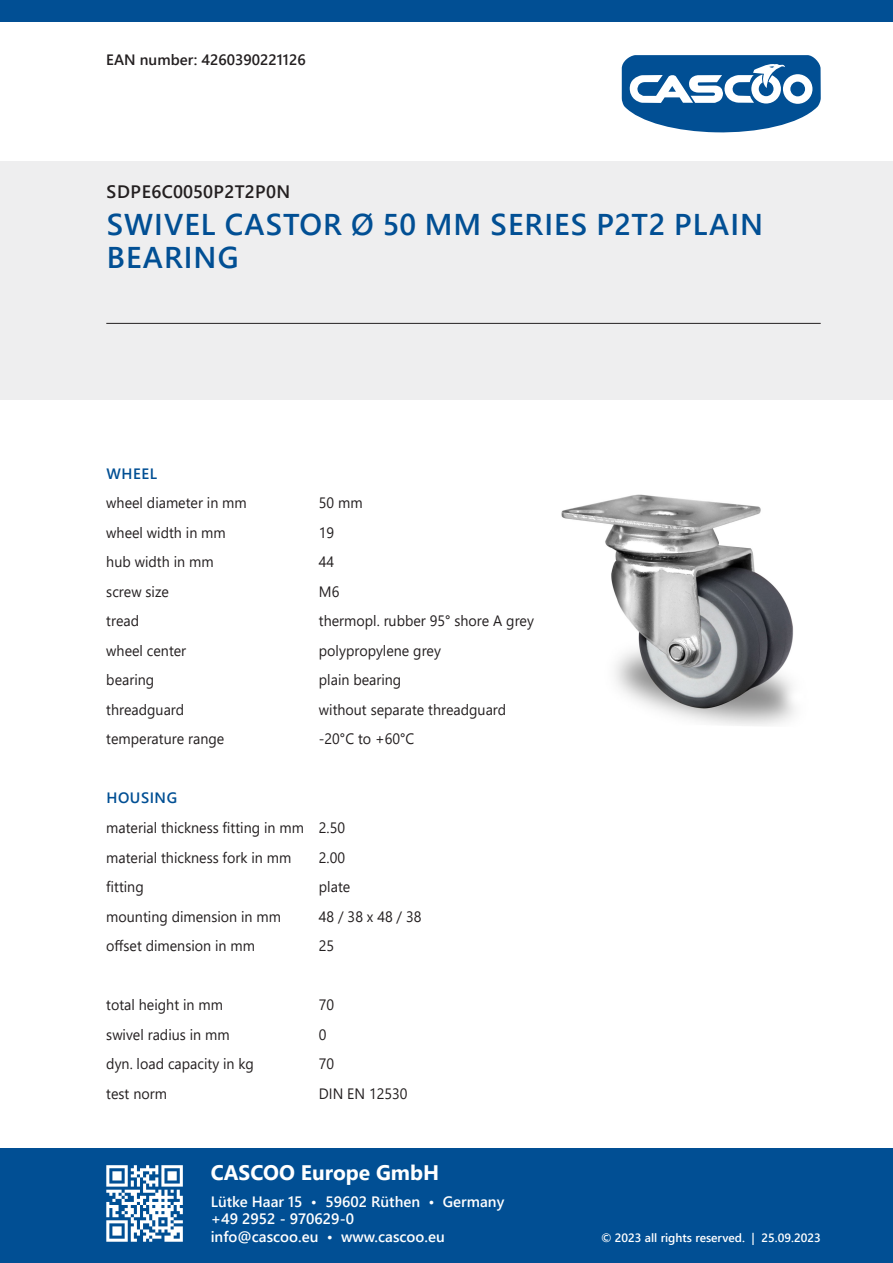
<style>
.page{position:relative;width:893px;height:1263px;background:#fff}
.page>*{position:absolute;margin:0;border:0;box-sizing:border-box;transform-origin:0 0}
.t1{font:600 30px/33px "Segoe UI";letter-spacing:.035em;color:#014f94}
.t2{font:700 21px "Segoe UI";color:#fff}
.t3{font:600 18px "Segoe UI";letter-spacing:.02em;color:#231f20}
.t4{font:15px "Segoe UI";color:#231f20;scale:.95 1}
.t5{font:600 15px/17.5px "Segoe UI";color:#fff}
.t6{font:600 15px "Segoe UI";color:#231f20}
.t7{font:600 15px "Segoe UI";letter-spacing:.035em;color:#014f94}
.t8{font:600 12px "Segoe UI";color:#fff}
</style>
<div class="page">
<img style="left:561px;top:494px;width:234px;height:232px">
<svg style="left:622px;top:55px;width:199px;height:78px"></svg>
<div style="left:0;top:162px;width:893px;height:238px;background:#eeeeef"></div>
<div style="left:0;top:1148px;width:893px;height:115px;background:#014f94"></div>
<div style="left:0;top:0;width:893px;height:21px;background:#014f94"></div>
<svg style="left:106px;top:1165px;width:77px;height:77px"></svg>
<hr style="left:106px;top:323px;width:715px;height:1px;background:#231f20">
<p class="t6" style="left:106px;top:45px;width:201px">EAN number: 4260390221126</p>
<p class="t3" style="left:107px;top:175px;width:185px">SDPE6C0050P2T2P0N</p>
<p class="t1" style="left:107px;top:206px;width:658px">SWIVEL CASTOR Ø 50 MM SERIES P2T2 PLAIN<br>BEARING</p>
<p class="t7" style="left:107px;top:459px;width:52px">WHEEL</p>
<p class="t4" style="left:106px;top:489px;width:149px">wheel diameter in mm</p>
<p class="t4" style="left:319px;top:489px;width:48px">50 mm</p>
<p class="t4" style="left:106px;top:518px;width:127px">wheel width in mm</p>
<p class="t4" style="left:319px;top:518px;width:18px">19</p>
<p class="t4" style="left:106px;top:548px;width:114px">hub width in mm</p>
<p class="t4" style="left:319px;top:548px;width:18px">44</p>
<p class="t4" style="left:106px;top:577px;width:67px">screw size</p>
<p class="t4" style="left:319px;top:577px;width:23px">M6</p>
<p class="t4" style="left:106px;top:607px;width:36px">tread</p>
<p class="t4" style="left:319px;top:607px;width:228px">thermopl. rubber 95° shore A grey</p>
<p class="t4" style="left:106px;top:636px;width:86px">wheel center</p>
<p class="t4" style="left:319px;top:636px;width:130px">polypropylene grey</p>
<p class="t4" style="left:106px;top:666px;width:52px">bearing</p>
<p class="t4" style="left:319px;top:666px;width:88px">plain bearing</p>
<p class="t4" style="left:106px;top:695px;width:84px">threadguard</p>
<p class="t4" style="left:319px;top:695px;width:199px">without separate threadguard</p>
<p class="t4" style="left:106px;top:725px;width:126px">temperature range</p>
<p class="t4" style="left:319px;top:725px;width:102px">-20°C to +60°C</p>
<p class="t7" style="left:107px;top:784px;width:72px">HOUSING</p>
<p class="t4" style="left:106px;top:813px;width:253px">material thickness fitting in mm 2.50</p>
<p class="t4" style="left:106px;top:843px;width:196px">material thickness fork in mm</p>
<p class="t4" style="left:319px;top:843px;width:29px">2.00</p>
<p class="t4" style="left:106px;top:872px;width:41px">fitting</p>
<p class="t4" style="left:319px;top:872px;width:35px">plate</p>
<p class="t4" style="left:106px;top:902px;width:185px">mounting dimension in mm</p>
<p class="t4" style="left:319px;top:902px;width:109px">48 / 38 x 48 / 38</p>
<p class="t4" style="left:106px;top:931px;width:158px">offset dimension in mm</p>
<p class="t4" style="left:319px;top:931px;width:18px">25</p>
<p class="t4" style="left:106px;top:990px;width:124px">total height in mm</p>
<p class="t4" style="left:319px;top:990px;width:18px">70</p>
<p class="t4" style="left:106px;top:1020px;width:131px">swivel radius in mm</p>
<p class="t4" style="left:319px;top:1020px;width:10px">0</p>
<p class="t4" style="left:106px;top:1049px;width:157px">dyn. load capacity in kg</p>
<p class="t4" style="left:319px;top:1049px;width:18px">70</p>
<p class="t4" style="left:106px;top:1079px;width:65px">test norm</p>
<p class="t4" style="left:319px;top:1079px;width:95px">DIN EN 12530</p>
<p class="t2" style="left:211px;top:1153px;width:230px">CASCOO Europe GmbH</p>
<p class="t5" style="left:211px;top:1191px;width:295px">Lütke Haar 15 • 59602 Rüthen • Germany +49 2952 - 970629-0<br>info@cascoo.eu • www.cascoo.eu</p>
<p class="t8" style="left:601px;top:1226px;width:221px">© 2023 all rights reserved. | 25.09.2023</p>
</div>
